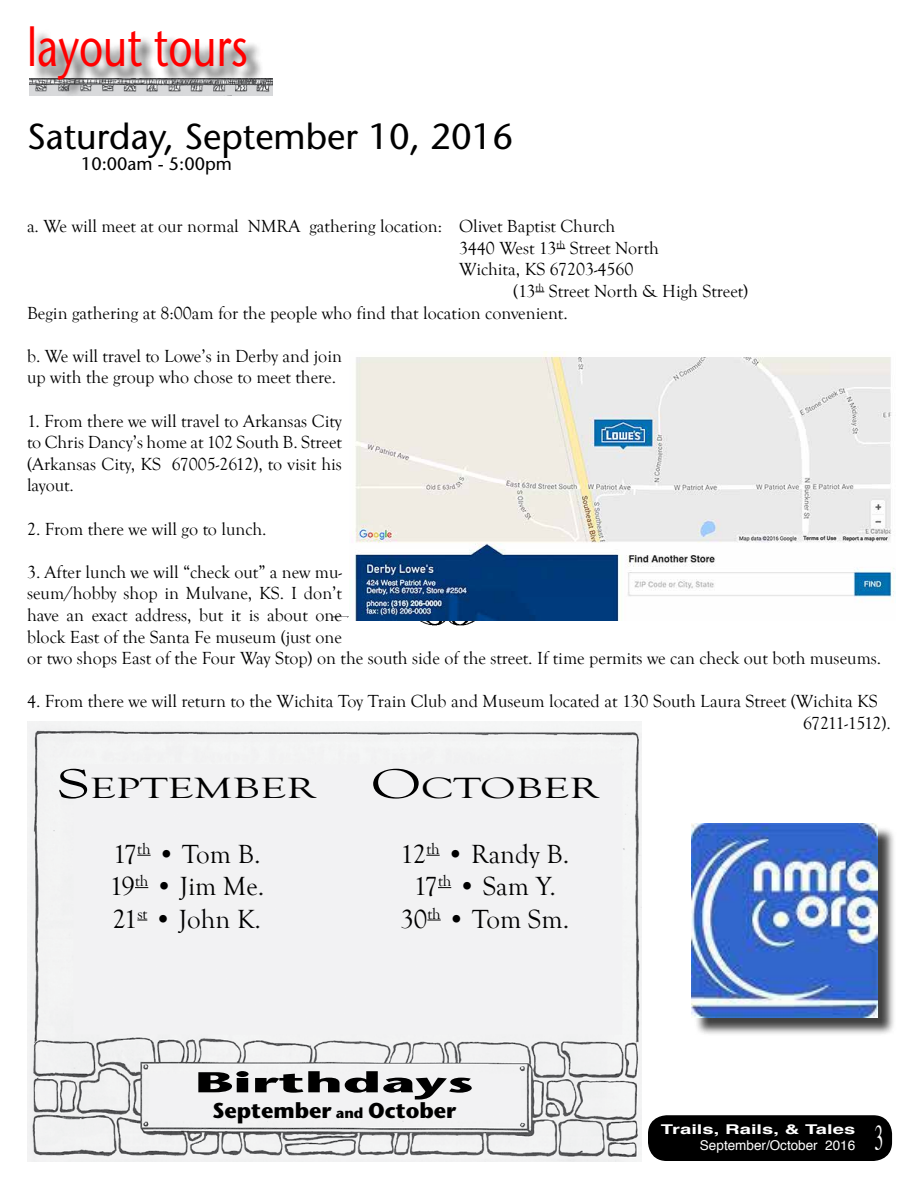
<style>
.page{position:relative;width:918px;height:1188px;background:#fff}
.page>*{position:absolute;margin:0;border:0;box-sizing:border-box;transform-origin:0 0}
.t1{font:54px "Stone Sans";color:#f00;scale:.78 1}
.t2{font:36px "Stone Sans";color:#000}
.t3{font:36px "Times";color:#fff;scale:.5 1}
.t4{font:30.15px "Goudy Old Style T";color:#000;scale:1.5 1}
.t5{font:700 28.65px "Stone Sans";color:#000;scale:2 1}
.t6{font:27px/32.4px "Goudy Old Style T";color:#000;text-align:center}
.t7{font:700 21.6px "Stone Sans";color:#000}
.t8{font:18px/21.6px "Goudy Old Style T";color:#000}
.t9{font:18px "Stone Sans";color:#000}
.t10{font:13.5px "Helvetica";color:#fff}
.t11{font:700 13.5px "Helvetica";color:#fff;scale:1.5 1}
.s1{font-size:43.05px}
.s2{font-size:14.4px}
</style>
<div class="page">
<div style="left:649px;top:1116px;width:242px;height:44px;background:#000;border-radius:18px"></div>
<div style="left:648px;top:1115px;width:244px;height:46px;border:2px solid #000;border-radius:18px"></div>
<div style="left:694px;top:826px;width:202px;height:210px;background:#000;opacity:.75"></div>
<img style="left:692px;top:824px;width:186px;height:194px">
<img style="left:27px;top:722px;width:615px;height:439px">
<svg style="left:426px;top:855px;width:14px;height:1px"></svg>
<svg style="left:438px;top:887px;width:13px;height:1px"></svg>
<svg style="left:427px;top:920px;width:14px;height:1px"></svg>
<svg style="left:137px;top:855px;width:14px;height:1px"></svg>
<svg style="left:135px;top:887px;width:13px;height:1px"></svg>
<img style="left:332px;top:616px;width:143px;height:10px">
<img style="left:29px;top:79px;width:244px;height:17px">
<div style="left:33px;top:29px;width:231px;height:69px;background:#000;opacity:.75"></div>
<img style="left:350px;top:351px;width:546px;height:270px">
<h1 class="t1" style="left:27px;top:15px;width:284px">layout tours</h1>
<h2 class="t2" style="left:27px;top:115px;width:487px">Saturday, September 10, 2016</h2>
<p class="t9" style="left:81px;top:153px;width:152px">10:00am - 5:00pm</p>
<p class="t8" style="left:459px;top:216px;width:201px;text-indent:-432px">a. We will meet at our normal NMRA gathering location: Olivet Baptist Church<br>3440 West 13<sup>th</sup> Street North<br>Wichita, KS 67203-4560</p>
<p class="t8" style="left:27px;top:281px;width:723px;text-indent:486px">(13<sup>th</sup> Street North &amp; High Street)<br>Begin gathering at 8:00am for the people who find that location convenient.</p>
<p class="t8" style="left:27px;top:345px;width:317px">b. We will travel to Lowe’s in Derby and join up with the group who chose to meet there.</p>
<p class="t8" style="left:27px;top:410px;width:316px;text-align:justify">1. From there we will travel to Arkansas City to Chris Dancy’s home at 102 South B. Street (Arkansas City, KS 67005-2612), to visit his layout.</p>
<p class="t8" style="left:27px;top:518px;width:241px">2. From there we will go to lunch.</p>
<p class="t8" style="left:27px;top:561px;width:856px">3. After lunch we will “check out” a new mu-<br>seum/hobby shop in Mulvane, KS. I don’t<br>have an exact address, but it is about one<br>block East of the Santa Fe museum (just one<br>or two shops East of the Four Way Stop) on the south side of the street. If time permits we can check out both museums.</p>
<p class="t8" style="left:803px;top:691px;width:89px;text-indent:-776px">4. From there we will return to the Wichita Toy Train Club and Museum located at 130 South Laura Street (Wichita KS<br>67211-1512).</p>
<h3 class="t4" style="left:57px;top:772px;width:174px"><span class="s1">S</span>EPTEMBER</h3>
<h3 class="t6" style="left:109px;top:838px;width:156px;text-align:left">17<sup>th</sup> • Tom B.<br>19<sup>th</sup> • Jim Me.<br>21<sup>st</sup> • John K.</h3>
<h3 class="t4" style="left:371px;top:772px;width:154px"><span class="s1">O</span>CTOBER</h3>
<h3 class="t6" style="left:400px;top:838px;width:171px">12<sup>th</sup> • Randy B.<br>17<sup>th</sup> • Sam Y.<br>30<sup>th</sup> • Tom Sm.</h3>
<h3 class="t5" style="left:195px;top:1065px;width:141px">Birthdays</h3>
<p class="t7" style="left:212px;top:1098px;width:245px">September <span class="s2">and</span> October</p>
<p class="t11" style="left:661px;top:1118px;width:131px">Trails, Rails, &amp; Tales</p>
<p class="t10" style="left:700px;top:1135px;width:157px">September/October 2016</p>
<h2 class="t3" style="left:874px;top:1115px;width:19px">3</h2>
</div>
